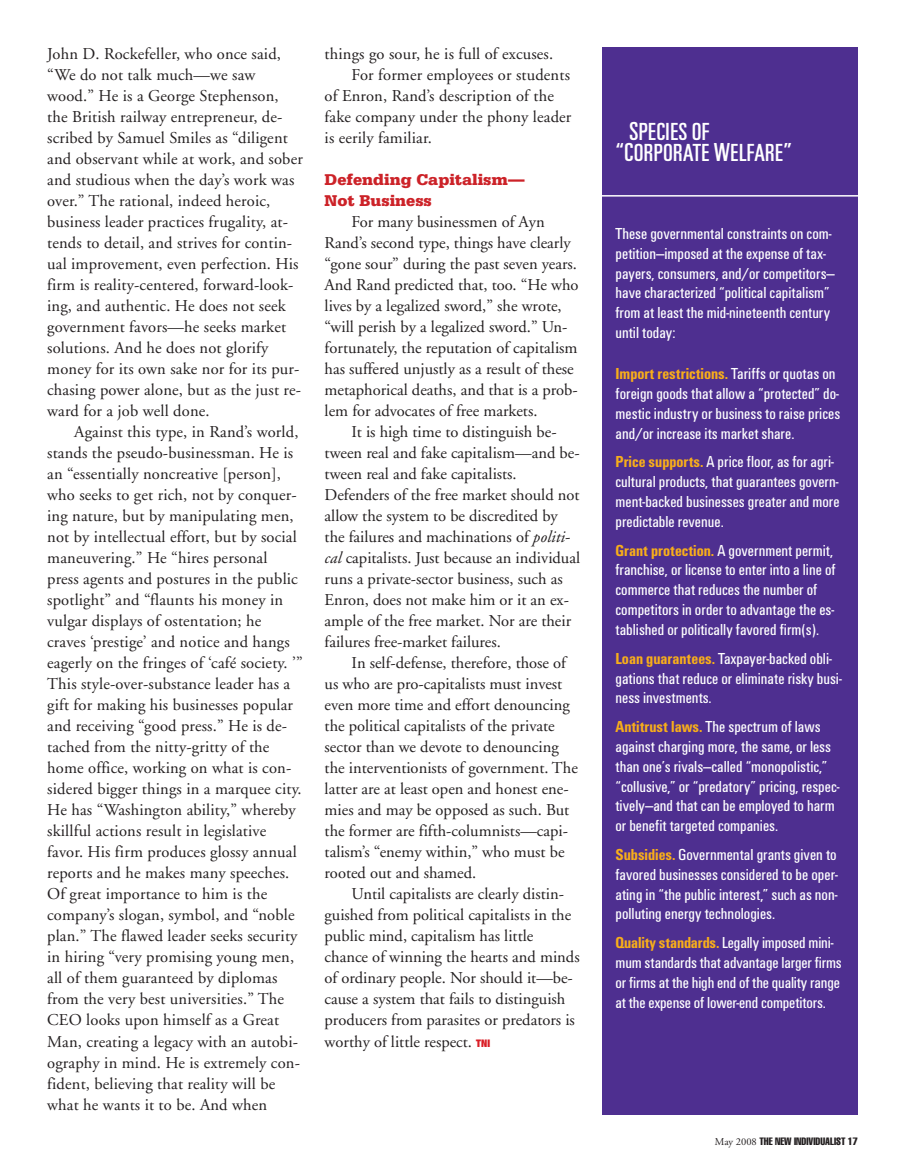
<style>
.page{position:relative;width:905px;height:1175px;background:#fff}
.page>*{position:absolute;margin:0;border:0;box-sizing:border-box;transform-origin:0 0}
.t1{font:condensed 25.65px/21px "Unitus T";color:#fff}
.t2{font:16.5px/21px "Adobe Garamond";letter-spacing:.01em;color:#231f20}
.t3{font:condensed 16.5px/19.8px "Unitus T";color:#fff}
.t4{font:900 16.5px/21px "Serifa Std";color:#cc2228}
.t5{font:extra-condensed 10.5px "Helvetica";color:#231f20}
.s1{font-style:italic}
.s2{font-family:"Helvetica Neue";font-weight:900;font-stretch:expanded;font-size:10.5px;color:#d91e26}
.s3{font-size:27px}
.s4{font-weight:700;color:#f8ae1a}
.s5{font-family:"Adobe Garamond";font-stretch:normal}
</style>
<div class="page">
<div style="left:602px;top:47px;width:255px;height:1067px;background:#4e2f90"></div>
<hr style="left:580px;top:195px;width:324px;height:1px;background:#fff">
<p class="t2" style="left:47px;top:45px;width:257px">John D. Rockefeller, who once said, “We do not talk much—we saw wood.” He is a George Stephenson, the British railway entrepreneur, de&shy;scribed by Samuel Smiles as “diligent and observant while at work, and sober and studious when the day’s work was over.” The rational, indeed heroic, business leader practices frugality, at&shy;tends to detail, and strives for contin&shy;ual improvement, even perfection. His firm is reality-centered, forward-look&shy;ing, and authentic. He does not seek government favors—he seeks market solutions. And he does not glorify money for its own sake nor for its pur&shy;chasing power alone, but as the just re&shy;ward for a job well done.</p>
<p class="t2" style="left:47px;top:423px;width:257px;text-indent:27px">Against this type, in Rand’s world, stands the pseudo-businessman. He is an “essentially noncreative [person], who seeks to get rich, not by conquer&shy;ing nature, but by manipulating men, not by intellectual effort, but by social maneuvering.” He “hires personal press agents and postures in the public spotlight” and “flaunts his money in vulgar displays of ostentation; he craves ‘prestige’ and notice and hangs eagerly on the fringes of ‘café society. ’” This style-over-substance leader has a gift for making his businesses popular and receiving “good press.” He is de&shy;tached from the nitty-gritty of the home office, working on what is con&shy;sidered bigger things in a marquee city.<br>He has “Washington ability,” whereby skillful actions result in legislative favor. His firm produces glossy annual reports and he makes many speeches.<br>Of great importance to him is the company’s slogan, symbol, and “noble plan.” The flawed leader seeks security in hiring “very promising young men, all of them guaranteed by diplomas from the very best universities.” The CEO looks upon himself as a Great Man, creating a legacy with an autobi&shy;ography in mind. He is extremely con&shy;fident, believing that reality will be what he wants it to be. And when</p>
<p class="t2" style="left:324px;top:45px;width:230px">things go sour, he is full of excuses.</p>
<p class="t2" style="left:351px;top:66px;width:220px">For former employees or students</p>
<p class="t2" style="left:324px;top:87px;width:231px">of Enron, Rand’s description of the</p>
<p class="t2" style="left:324px;top:108px;width:248px">fake company under the phony leader</p>
<p class="t2" style="left:324px;top:129px;width:109px">is eerily familiar.</p>
<p class="t4" style="left:324px;top:171px;width:201px">Defending Capitalism—<br>Not Business</p>
<p class="t2" style="left:324px;top:213px;width:255px;text-indent:27px">For many businessmen of Ayn Rand’s second type, things have clearly “gone sour” during the past seven years.<br>And Rand predicted that, too. “He who lives by a legalized sword,” she wrote, “will perish by a legalized sword.” Un&shy;fortunately, the reputation of capitalism has suffered unjustly as a result of these metaphorical deaths, and that is a prob&shy;lem for advocates of free markets.</p>
<p class="t2" style="left:324px;top:423px;width:257px;text-indent:27px">It is high time to distinguish be&shy;tween real and fake capitalism—and be&shy;tween real and fake capitalists.<br>Defenders of the free market should not allow the system to be discredited by the failures and machinations of <span class="s1">politi&shy;cal</span> capitalists. Just because an individual runs a private-sector business, such as Enron, does not make him or it an ex&shy;ample of the free market. Nor are their failures free-market failures.</p>
<p class="t2" style="left:324px;top:654px;width:255px;text-indent:27px">In self-defense, therefore, those of us who are pro-capitalists must invest even more time and effort denouncing the political capitalists of the private sector than we devote to denouncing the interventionists of government. The latter are at least open and honest ene&shy;mies and may be opposed as such. But the former are fifth-columnists—capi&shy;talism’s “enemy within,” who must be rooted out and shamed.</p>
<p class="t2" style="left:324px;top:885px;width:256px;text-indent:27px">Until capitalists are clearly distin&shy;guished from political capitalists in the public mind, capitalism has little chance of winning the hearts and minds of ordinary people. Nor should it—be&shy;cause a system that fails to distinguish producers from parasites or predators is worthy of little respect. <span class="s2">TNI</span></p>
<h1 class="t1" style="left:615px;top:123px;width:178px;text-indent:14px"><span class="s3">S</span>PECIES OF <span class="s3">“C</span>ORPORATE <span class="s3">W</span>ELFARE<span class="s3">”</span></h1>
<p class="t3" style="left:615px;top:225px;width:221px">These governmental constraints on com&shy;petition—imposed at the expense of tax&shy;payers, consumers, and/or competitors— have characterized “political capitalism” from at least the mid-nineteenth century until today:</p>
<p class="t3" style="left:615px;top:365px;width:226px"><span class="s4">Import restrictions.</span> Tariffs or quotas on foreign goods that allow a “protected” do&shy;mestic industry or business to raise prices and/or increase its market share.</p>
<p class="t3" style="left:615px;top:453px;width:225px"><span class="s4">Price supports.</span> A price floor, as for agri&shy;cultural products, that guarantees govern&shy;ment-backed businesses greater and more predictable revenue.</p>
<p class="t3" style="left:615px;top:541px;width:221px"><span class="s4">Grant protection.</span> A government permit, franchise, or license to enter into a line of commerce that reduces the number of competitors in order to advantage the es&shy;tablished or politically favored firm(s).</p>
<p class="t3" style="left:615px;top:649px;width:228px"><span class="s4">Loan guarantees.</span> Taxpayer-backed obli&shy;gations that reduce or eliminate risky busi&shy;ness investments.</p>
<p class="t3" style="left:615px;top:718px;width:225px"><span class="s4">Antitrust laws.</span> The spectrum of laws against charging more, the same, or less than one’s rivals—called “monopolistic,” “collusive,” or “predatory” pricing, respec&shy;tively—and that can be employed to harm or benefit targeted companies.</p>
<p class="t3" style="left:615px;top:846px;width:224px;text-align:justify"><span class="s4">Subsidies.</span> Governmental grants given to favored businesses considered to be oper&shy;ating in “the public interest,” such as non&shy;polluting energy technologies.</p>
<p class="t3" style="left:615px;top:934px;width:228px"><span class="s4">Quality standards.</span> Legally imposed mini&shy;mum standards that advantage larger firms or firms at the high end of the quality range at the expense of lower-end competitors.</p>
<p class="t5" style="left:715px;top:1137px;width:144px"><span class="s5">May 2008</span> THE NEW INDIVIDUALIST 17</p>
</div>
